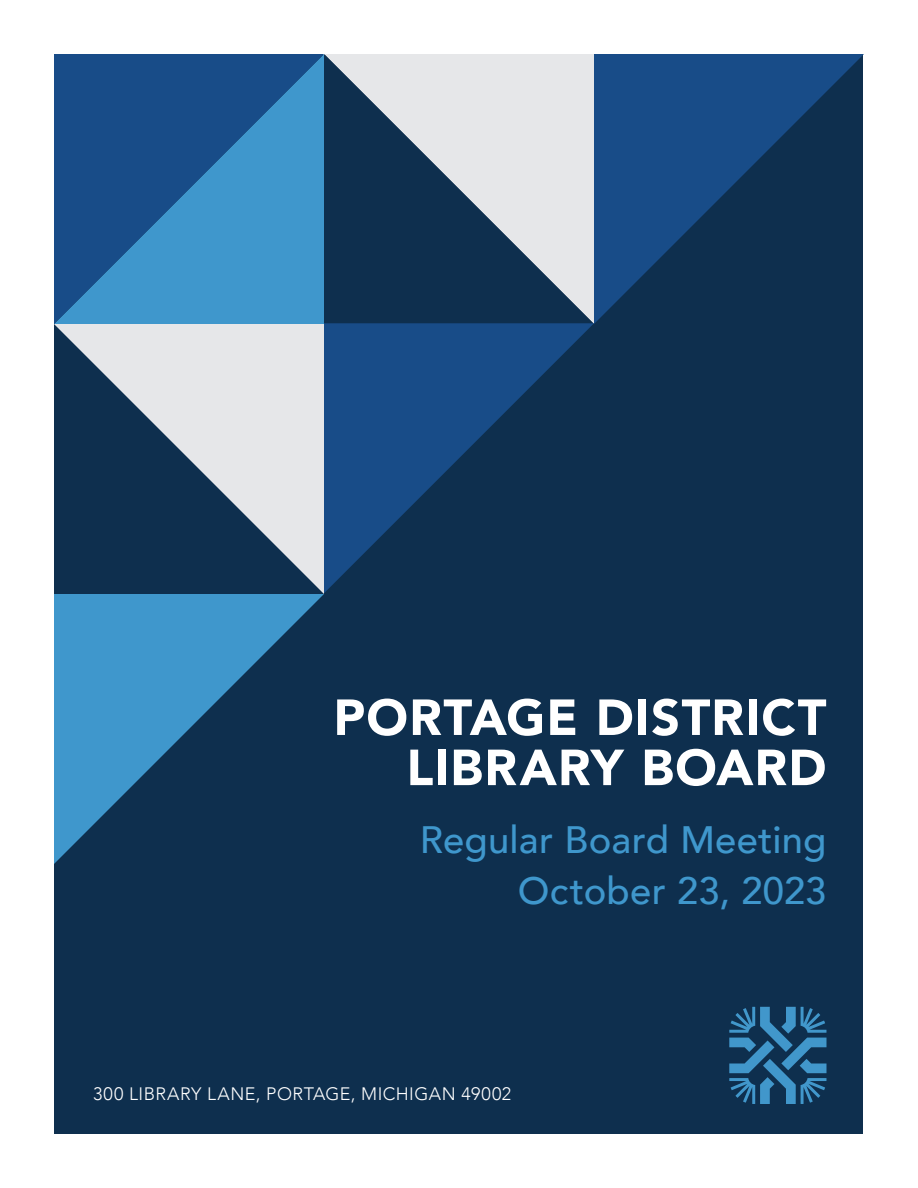
<style>
.page{position:relative;width:918px;height:1188px;background:#fff}
.page>*{position:absolute;margin:0;border:0;box-sizing:border-box;transform-origin:0 0}
.t1{font:900 50.1px/50.1px "Avenir";letter-spacing:.025em;color:#fff;text-align:right}
.REGULAR_MEETING_COVE{font:500 38.1px "Avenir";letter-spacing:.005em;color:#3f97cc}
.t2{font:300 18px "Avenir";letter-spacing:.025em;color:#fff}
</style>
<div class="page">
<div style="left:54px;top:55px;width:808px;height:1079px;background:#0e2f4e"></div>
<svg style="left:54px;top:594px;width:270px;height:270px;fill:#3f97cc"></svg>
<svg style="left:54px;top:324px;width:270px;height:270px"></svg>
<svg style="left:54px;top:54px;width:270px;height:270px;background:#2a6fa7"></svg>
<svg style="left:324px;top:54px;width:270px;height:269px"></svg>
<svg style="left:324px;top:323px;width:270px;height:270px;fill:#184c88"></svg>
<svg style="left:594px;top:54px;width:270px;height:270px;fill:#184c88"></svg>
<svg style="left:729px;top:1007px;width:97px;height:97px"></svg>
<h1 class="t1" style="left:334px;top:691px;width:494px">PORTAGE DISTRICT<br>LIBRARY BOARD</h1>
<p class="REGULAR_MEETING_COVE" style="left:420px;top:807px;width:408px">Regular Board Meeting</p>
<p class="REGULAR_MEETING_COVE" style="left:518px;top:857px;width:310px">October 23, 2023</p>
<p class="t2" style="left:93px;top:1084px;width:420px">300 LIBRARY LANE, PORTAGE, MICHIGAN 49002</p>
</div>
